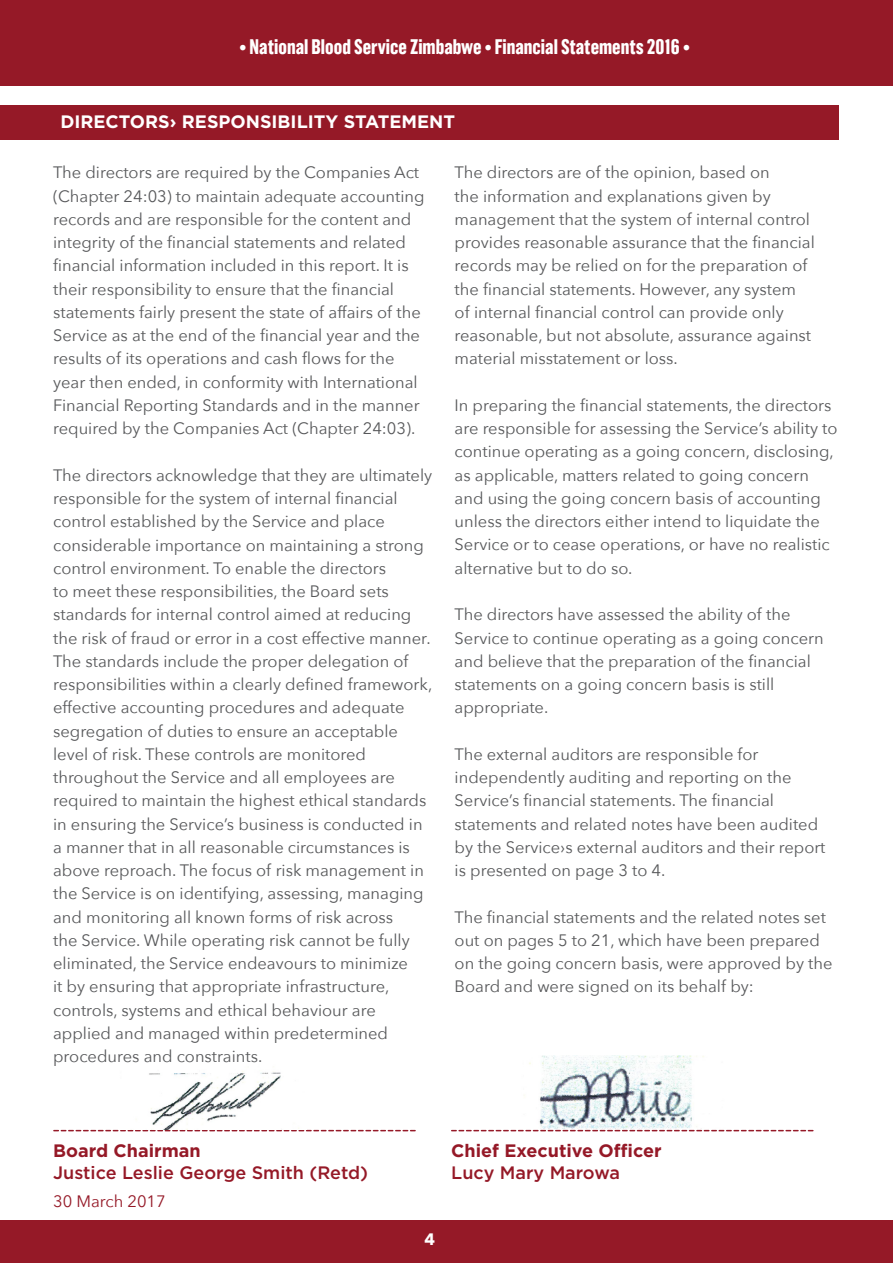
<style>
.page{position:relative;width:893px;height:1263px;background:#fff}
.page>*{position:absolute;margin:0;border:0;box-sizing:border-box;transform-origin:0 0}
.t1{font:700 21px "Grotzec Cond";color:#fff}
.t2{font:500 18px "Gotham";color:#951927}
.t3{font:700 18px "Gotham";color:#951927}
.t4{font:700 18px "Gotham";color:#fff}
.t5{font:16.5px/23.2px "Avenir Next";color:#57585a}
.t6{font:16.5px "Avenir Next";color:#951927}
.t7{font:700 16.5px "Avenir Next";color:#fff}
</style>
<div class="page">
<div style="left:0;top:0;width:893px;height:86px;background:#951927"></div>
<div style="left:0;top:1220px;width:893px;height:43px;background:#951927"></div>
<img style="left:522px;top:1055px;width:206px;height:75px">
<div style="left:0;top:105px;width:839px;height:35px;background:#951927"></div>
<svg style="left:54px;top:1130px;width:361px;height:1px"></svg>
<svg style="left:452px;top:1130px;width:361px;height:1px"></svg>
<img style="left:149px;top:1071px;width:150px;height:59px">
<p class="t1" style="left:240px;top:35px;width:452px">• National Blood Service Zimbabwe • Financial Statements 2016 •</p>
<p class="t4" style="left:60px;top:109px;width:396px">DIRECTORS› RESPONSIBILITY STATEMENT</p>
<p class="t5" style="left:53px;top:160px;width:373px">The directors are required by the Companies Act (Chapter 24:03) to maintain adequate accounting records and are responsible for the content and integrity of the financial statements and related financial information included in this report. It is their responsibility to ensure that the financial statements fairly present the state of affairs of the Service as at the end of the financial year and the results of its operations and cash flows for the year then ended, in conformity with International Financial Reporting Standards and in the manner required by the Companies Act (Chapter 24:03).</p>
<p class="t5" style="left:53px;top:463px;width:381px">The directors acknowledge that they are ultimately responsible for the system of internal financial control established by the Service and place considerable importance on maintaining a strong control environment. To enable the directors<br>to meet these responsibilities, the Board sets standards for internal control aimed at reducing the risk of fraud or error in a cost effective manner.<br>The standards include the proper delegation of responsibilities within a clearly defined framework, effective accounting procedures and adequate segregation of duties to ensure an acceptable level of risk. These controls are monitored throughout the Service and all employees are required to maintain the highest ethical standards in ensuring the Service’s business is conducted in a manner that in all reasonable circumstances is above reproach. The focus of risk management in the Service is on identifying, assessing, managing and monitoring all known forms of risk across<br>the Service. While operating risk cannot be fully eliminated, the Service endeavours to minimize<br>it by ensuring that appropriate infrastructure, controls, systems and ethical behaviour are applied and managed within predetermined procedures and constraints.</p>
<p class="t5" style="left:455px;top:160px;width:362px">The directors are of the opinion, based on<br>the information and explanations given by management that the system of internal control provides reasonable assurance that the financial records may be relied on for the preparation of the financial statements. However, any system of internal financial control can provide only reasonable, but not absolute, assurance against material misstatement or loss.</p>
<p class="t5" style="left:455px;top:393px;width:384px">In preparing the financial statements, the directors are responsible for assessing the Service’s ability to continue operating as a going concern, disclosing, as applicable, matters related to going concern and using the going concern basis of accounting unless the directors either intend to liquidate the Service or to cease operations, or have no realistic alternative but to do so.</p>
<p class="t5" style="left:455px;top:602px;width:371px">The directors have assessed the ability of the Service to continue operating as a going concern and believe that the preparation of the financial statements on a going concern basis is still appropriate.</p>
<p class="t5" style="left:455px;top:742px;width:372px">The external auditors are responsible for independently auditing and reporting on the Service’s financial statements. The financial statements and related notes have been audited by the Service›s external auditors and their report is presented on page 3 to 4.</p>
<p class="t5" style="left:455px;top:904px;width:379px">The financial statements and the related notes set out on pages 5 to 21, which have been prepared on the going concern basis, were approved by the Board and were signed on its behalf by:</p>
<p class="t3" style="left:53px;top:1139px;width:149px">Board Chairman</p>
<p class="t2" style="left:53px;top:1161px;width:316px">Justice Leslie George Smith (Retd)</p>
<p class="t6" style="left:53px;top:1187px;width:114px">30 March 2017</p>
<p class="t3" style="left:451px;top:1139px;width:212px">Chief Executive Officer</p>
<p class="t2" style="left:451px;top:1161px;width:170px">Lucy Mary Marowa</p>
<p class="t7" style="left:424px;top:1225px;width:12px">4</p>
</div>
